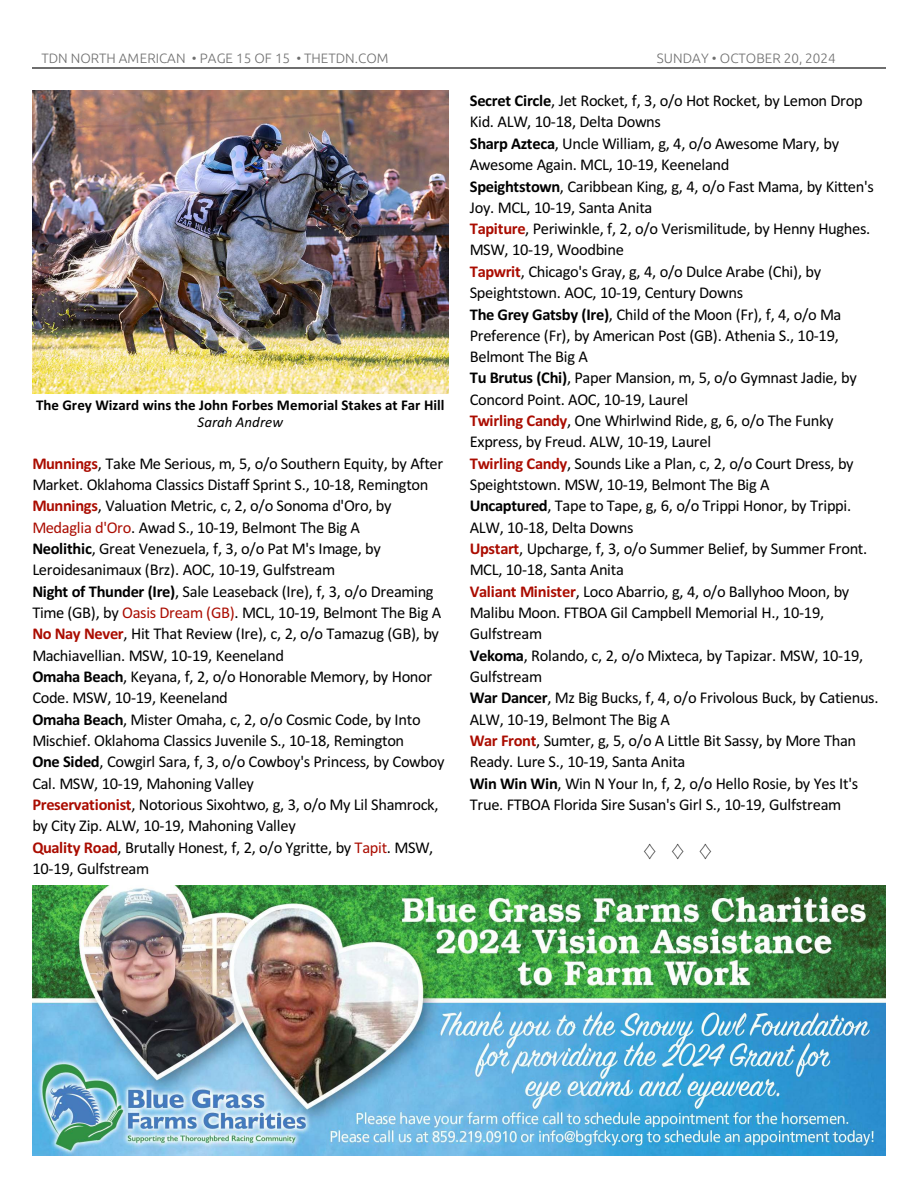
<style>
.page{position:relative;width:918px;height:1188px;background:#fff}
.page>*{position:absolute;margin:0;border:0;box-sizing:border-box;transform-origin:0 0}
.t1{font:16.5px/21.3px "Calibri";letter-spacing:-.02em;color:#000}
.t2{font:700 15px "Calibri";color:#000}
.t3{font:italic 15px "Calibri";color:#000}
.t4{font:300 13.5px "Ubuntu";color:#6e6e6e}
.s1{font-weight:700;color:#aa0c00}
.s2{color:#aa0c00}
.s3{font-weight:700}
</style>
<div class="page">
<hr style="left:32px;top:67px;width:853px;height:2px;background:#6e6e6e">
<img style="left:32px;top:886px;width:854px;height:270px">
<img style="left:32px;top:91px;width:416px;height:302px">
<p class="t4" style="left:41px;top:53px;width:349px">TDN NORTH AMERICAN • PAGE 15 OF 15 • THETDN.COM</p>
<p class="t4" style="left:657px;top:53px;width:180px">SUNDAY • OCTOBER 20, 2024</p>
<p class="t2" style="left:36px;top:398px;width:410px">The Grey Wizard wins the John Forbes Memorial Stakes at Far Hill</p>
<p class="t3" style="left:198px;top:415px;width:87px">Sarah Andrew</p>
<p class="t1" style="left:32px;top:454px;width:414px"><span class="s1">Munnings</span>, Take Me Serious, m, 5, o/o Southern Equity, by After Market. Oklahoma Classics Distaff Sprint S., 10-18, Remington <span class="s1">Munnings</span>, Valuation Metric, c, 2, o/o Sonoma d'Oro, by <span class="s2">Medaglia d'Oro</span>. Awad S., 10-19, Belmont The Big A<br><span class="s3">Neolithic</span>, Great Venezuela, f, 3, o/o Pat M's Image, by Leroidesanimaux (Brz). AOC, 10-19, Gulfstream<br><span class="s3">Night of Thunder (Ire)</span>, Sale Leaseback (Ire), f, 3, o/o Dreaming Time (GB), by <span class="s2">Oasis Dream (GB)</span>. MCL, 10-19, Belmont The Big A <span class="s1">No Nay Never</span>, Hit That Review (Ire), c, 2, o/o Tamazug (GB), by Machiavellian. MSW, 10-19, Keeneland<br><span class="s3">Omaha Beach</span>, Keyana, f, 2, o/o Honorable Memory, by Honor Code. MSW, 10-19, Keeneland<br><span class="s3">Omaha Beach</span>, Mister Omaha, c, 2, o/o Cosmic Code, by Into Mischief. Oklahoma Classics Juvenile S., 10-18, Remington<br><span class="s3">One Sided</span>, Cowgirl Sara, f, 3, o/o Cowboy's Princess, by Cowboy Cal. MSW, 10-19, Mahoning Valley<br><span class="s1">Preservationist</span>, Notorious Sixohtwo, g, 3, o/o My Lil Shamrock, by City Zip. ALW, 10-19, Mahoning Valley<br><span class="s1">Quality Road</span>, Brutally Honest, f, 2, o/o Ygritte, by <span class="s2">Tapit</span>. MSW, 10-19, Gulfstream</p>
<p class="t1" style="left:470px;top:91px;width:410px"><span class="s3">Secret Circle</span>, Jet Rocket, f, 3, o/o Hot Rocket, by Lemon Drop Kid. ALW, 10-18, Delta Downs<br><span class="s3">Sharp Azteca</span>, Uncle William, g, 4, o/o Awesome Mary, by Awesome Again. MCL, 10-19, Keeneland<br><span class="s3">Speightstown</span>, Caribbean King, g, 4, o/o Fast Mama, by Kitten's Joy. MCL, 10-19, Santa Anita<br><span class="s1">Tapiture</span>, Periwinkle, f, 2, o/o Verismilitude, by Henny Hughes.<br>MSW, 10-19, Woodbine<br><span class="s1">Tapwrit</span>, Chicago's Gray, g, 4, o/o Dulce Arabe (Chi), by Speightstown. AOC, 10-19, Century Downs<br><span class="s3">The Grey Gatsby (Ire)</span>, Child of the Moon (Fr), f, 4, o/o Ma Preference (Fr), by American Post (GB). Athenia S., 10-19, Belmont The Big A<br><span class="s3">Tu Brutus (Chi)</span>, Paper Mansion, m, 5, o/o Gymnast Jadie, by Concord Point. AOC, 10-19, Laurel<br><span class="s1">Twirling Candy</span>, One Whirlwind Ride, g, 6, o/o The Funky Express, by Freud. ALW, 10-19, Laurel<br><span class="s1">Twirling Candy</span>, Sounds Like a Plan, c, 2, o/o Court Dress, by Speightstown. MSW, 10-19, Belmont The Big A<br><span class="s3">Uncaptured</span>, Tape to Tape, g, 6, o/o Trippi Honor, by Trippi.<br>ALW, 10-18, Delta Downs<br><span class="s1">Upstart</span>, Upcharge, f, 3, o/o Summer Belief, by Summer Front.<br>MCL, 10-18, Santa Anita<br><span class="s1">Valiant Minister</span>, Loco Abarrio, g, 4, o/o Ballyhoo Moon, by Malibu Moon. FTBOA Gil Campbell Memorial H., 10-19, Gulfstream<br><span class="s3">Vekoma</span>, Rolando, c, 2, o/o Mixteca, by Tapizar. MSW, 10-19, Gulfstream<br><span class="s3">War Dancer</span>, Mz Big Bucks, f, 4, o/o Frivolous Buck, by Catienus.<br>ALW, 10-19, Belmont The Big A<br><span class="s1">War Front</span>, Sumter, g, 5, o/o A Little Bit Sassy, by More Than Ready. Lure S., 10-19, Santa Anita<br><span class="s3">Win Win Win</span>, Win N Your In, f, 2, o/o Hello Rosie, by Yes It's True. FTBOA Florida Sire Susan's Girl S., 10-19, Gulfstream</p>
</div>
